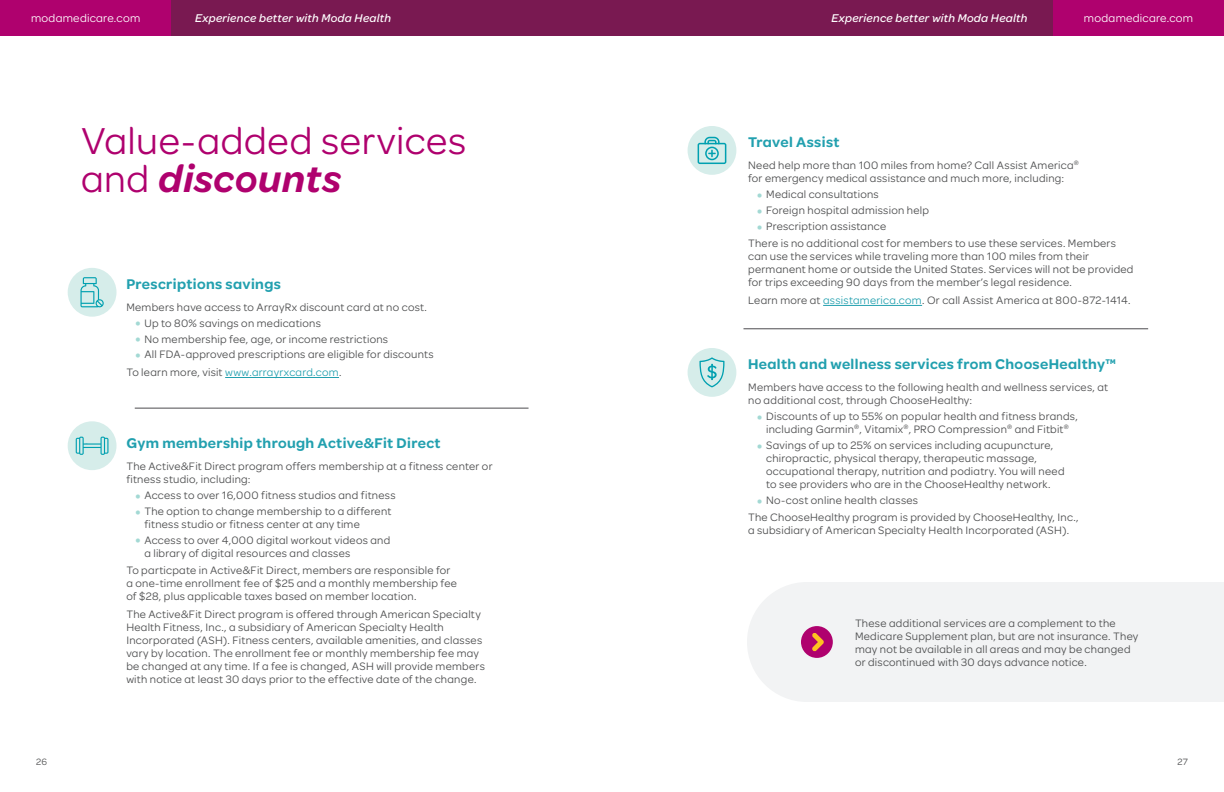
<style>
.page{position:relative;width:1224px;height:792px;background:#fff}
.page>*{position:absolute;margin:0;border:0;box-sizing:border-box;transform-origin:0 0}
.t1{font:40px/38px "Omnes Moda";letter-spacing:.015em;color:#af016e}
.t2{font:600 15px "Omnes Moda";letter-spacing:.025em;color:#22a0af}
.t3{font:italic 500 12px "Omnes Moda";letter-spacing:.025em;color:#fff}
.t4{font:12px "Omnes Moda";letter-spacing:.02em;color:#fff}
.t5{font:11.5px/13px "Omnes Moda";letter-spacing:.02em;color:#4b4c4d}
.t6{font:11.5px/13px "Omnes Moda";letter-spacing:.02em;color:#4d4d4f}
.t7{font:9.8px "Omnes Moda";color:#4b4c4d}
.s1{font-weight:600;font-style:italic}
.s2{font-weight:700;font-size:14px;color:#a3d9d4}
.s3{color:#22a0af}
</style>
<div class="page">
<div style="left:747px;top:582px;width:477px;height:120px;background:#f2f3f4"></div>
<div style="left:1053px;top:0;width:171px;height:36px;background:#af016e"></div>
<div style="left:0;top:0;width:171px;height:36px;background:#af016e"></div>
<div style="left:171px;top:0;width:450px;height:36px;background:#791951"></div>
<div style="left:605px;top:0;width:448px;height:36px;background:#791951"></div>
<div style="left:801px;top:626px;width:32px;height:32px;background:#af016e;border-radius:50%"></div>
<svg style="left:812px;top:633px;width:12px;height:18px"></svg>
<hr style="left:823px;top:305px;width:99px;height:1px;background:#22a0af">
<div style="left:688px;top:126px;width:48px;height:49px;background:#d6edea;border-radius:50%"></div>
<svg style="left:698px;top:137px;width:28px;height:27px"></svg>
<hr style="left:135px;top:408px;width:394px;height:1px;background:#4d4c4f">
<div style="left:68px;top:421px;width:49px;height:49px;background:#d6edea;border-radius:50%"></div>
<svg style="left:76px;top:437px;width:32px;height:18px"></svg>
<hr style="left:744px;top:329px;width:404px;height:1px;background:#4d4c4f">
<div style="left:688px;top:348px;width:48px;height:49px;background:#d6edea;border-radius:50%"></div>
<svg style="left:699px;top:357px;width:26px;height:30px"></svg>
<hr style="left:225px;top:377px;width:114px;height:1px;background:#22a0af">
<div style="left:68px;top:268px;width:49px;height:49px;background:#d6edea;border-radius:50%"></div>
<svg style="left:80px;top:277px;width:24px;height:30px"></svg>
<p class="t3" style="left:195px;top:10px;width:198px">Experience better with Moda Health</p>
<p class="t3" style="left:831px;top:10px;width:198px">Experience better with Moda Health</p>
<p class="t4" style="left:31px;top:10px;width:111px">modamedicare.com</p>
<p class="t4" style="left:1084px;top:10px;width:111px">modamedicare.com</p>
<h1 class="t1" style="left:81px;top:119px;width:387px">Value-added services and <span class="s1">discounts</span></h1>
<h2 class="t2" style="left:126px;top:273px;width:156px">Prescriptions savings</h2>
<p class="t5" style="left:126px;top:300px;width:302px">Members have access to ArrayRx discount card at no cost.</p>
<p class="t5" style="left:135px;top:316px;width:187px"><span class="s2">•</span> Up to 80% savings on medications</p>
<p class="t5" style="left:135px;top:332px;width:254px"><span class="s2">•</span> No membership fee, age, or income restrictions</p>
<p class="t5" style="left:126px;top:345px;width:309px;line-height:17.5px;text-indent:9px"><span class="s2">•</span> All FDA-approved prescriptions are eligible for discounts<br>To learn more, visit <span class="s3">www.arrayrxcard.com</span>.</p>
<h2 class="t2" style="left:126px;top:432px;width:316px">Gym membership through Active&amp;Fit Direct</h2>
<p class="t5" style="left:126px;top:459px;width:368px">The Active&amp;Fit Direct program offers membership at a fitness center or fitness studio, including:</p>
<p class="t5" style="left:135px;top:488px;width:262px"><span class="s2">•</span> Access to over 16,000 fitness studios and fitness</p>
<p class="t5" style="left:144px;top:504px;width:249px;text-indent:-9px"><span class="s2">•</span> The option to change membership to a different fitness studio or fitness center at any time</p>
<p class="t5" style="left:144px;top:533px;width:248px;text-indent:-9px"><span class="s2">•</span> Access to over 4,000 digital workout videos and a library of digital resources and classes</p>
<p class="t5" style="left:126px;top:563px;width:332px">To particpate in Active&amp;Fit Direct, members are responsible for a one-time enrollment fee of $25 and a monthly membership fee of $28, plus applicable taxes based on member location.</p>
<p class="t5" style="left:126px;top:607px;width:360px">The Active&amp;Fit Direct program is offered through American Specialty Health Fitness, Inc., a subsidiary of American Specialty Health Incorporated (ASH). Fitness centers, available amenities, and classes vary by location. The enrollment fee or monthly membership fee may be changed at any time. If a fee is changed, ASH will provide members with notice at least 30 days prior to the effective date of the change.</p>
<h2 class="t2" style="left:748px;top:132px;width:93px">Travel Assist</h2>
<p class="t5" style="left:748px;top:158px;width:332px">Need help more than 100 miles from home? Call Assist America<sup>® </sup>for emergency medical assistance and much more, including:</p>
<p class="t5" style="left:757px;top:187px;width:123px"><span class="s2">•</span> Medical consultations</p>
<p class="t5" style="left:757px;top:203px;width:173px"><span class="s2">•</span> Foreign hospital admission help</p>
<p class="t5" style="left:748px;top:217px;width:369px;line-height:17.5px;text-indent:9px"><span class="s2">•</span> Prescription assistance<br>There is no additional cost for members to use these services. Members</p>
<p class="t5" style="left:748px;top:249px;width:387px">can use the services while traveling more than 100 miles from their permanent home or outside the United States. Services will not be provided for trips exceeding 90 days from the member’s legal residence.</p>
<p class="t5" style="left:748px;top:293px;width:384px">Learn more at <span class="s3">assistamerica.com</span>. Or call Assist America at 800-872-1414.</p>
<h2 class="t2" style="left:748px;top:353px;width:369px">Health and wellness services from ChooseHealthy™</h2>
<p class="t6" style="left:748px;top:380px;width:362px">Members have access to the following health and wellness services, at no additional cost, through ChooseHealthy:</p>
<p class="t5" style="left:757px;top:409px;width:322px;text-align:center"><span class="s2">•</span> Discounts of up to 55% on popular health and fitness brands, including Garmin<sup>®</sup>, Vitamix<sup>®</sup>, PRO Compression<sup>®</sup> and Fitbit<sup>®</sup></p>
<p class="t5" style="left:766px;top:438px;width:300px;text-indent:-9px"><span class="s2">•</span> Savings of up to 25% on services including acupuncture, chiropractic, physical therapy, therapeutic massage, occupational therapy, nutrition and podiatry. You will need to see providers who are in the ChooseHealthy network.</p>
<p class="t5" style="left:748px;top:491px;width:332px;line-height:17.5px;text-indent:9px"><span class="s2">•</span> No-cost online health classes<br>The ChooseHealthy program is provided by ChooseHealthy, Inc.,</p>
<p class="t5" style="left:748px;top:523px;width:322px">a subsidiary of American Specialty Health Incorporated (ASH).</p>
<p class="t5" style="left:855px;top:616px;width:285px">These additional services are a complement to the Medicare Supplement plan, but are not insurance. They may not be available in all areas and may be changed or discontinued with 30 days advance notice.</p>
<p class="t7" style="left:36px;top:755px;width:12px">26</p>
<p class="t7" style="left:1178px;top:755px;width:12px">27</p>
</div>
